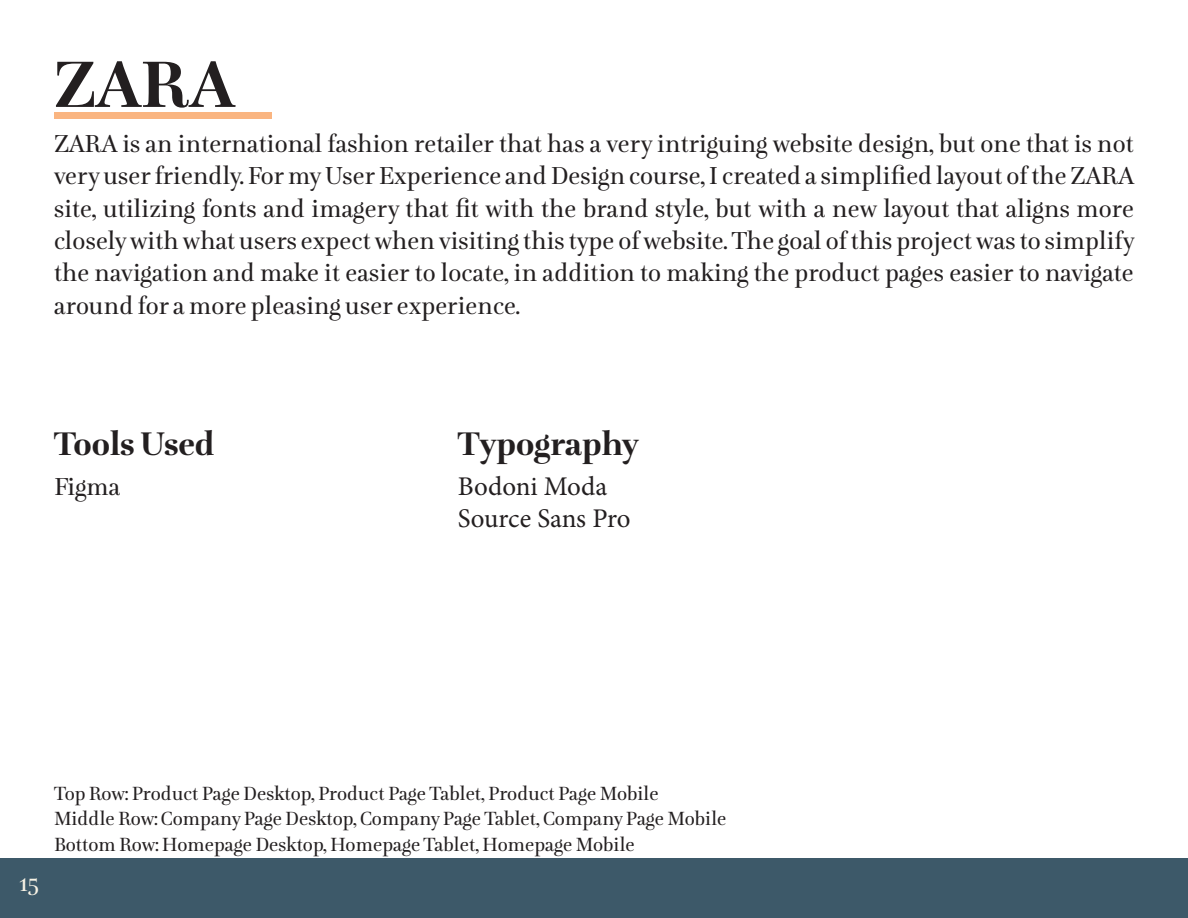
<style>
.page{position:relative;width:1188px;height:918px;background:#fff}
.page>*{position:absolute;margin:0;border:0;box-sizing:border-box;transform-origin:0 0}
.t1{font:700 72px "Lavigne Display";color:#231f20}
.t2{font:700 36px "Lavigne Display";color:#231f20}
.t3{font:27px/32.4px "Lavigne Display";color:#231f20;text-align:justify}
.t4{font:27px "Minion Pro";color:#231f20}
.t5{font:27px "Lavigne Display";color:#f8f3e5}
.t6{font:21px "Lavigne Display";color:#231f20}
</style>
<div class="page">
<div style="left:54px;top:112px;width:217px;height:7px;background:#fab581"></div>
<div style="left:0;top:859px;width:1188px;height:59px;background:#3d5969"></div>
<p class="t1" style="left:54px;top:45px;width:182px">ZARA</p>
<p class="t3" style="left:54px;top:128px;width:1082px">ZARA is an international fashion retailer that has a very intriguing website design, but one that is not very user friendly. For my User Experience and Design course, I created a simplified layout of the ZARA site, utilizing fonts and imagery that fit with the brand style, but with a new layout that aligns more closely with what users expect when visiting this type of website. The goal of this project was to simplify the navigation and make it easier to locate, in addition to making the product pages easier to navigate around for a more pleasing user experience.</p>
<p class="t2" style="left:54px;top:424px;width:162px">Tools Used</p>
<p class="t3" style="left:54px;top:471px;width:68px">Figma</p>
<p class="t2" style="left:458px;top:424px;width:182px">Typography</p>
<p class="t4" style="left:458px;top:468px;width:151px">Bodoni Moda</p>
<p class="t4" style="left:458px;top:501px;width:175px">Source Sans Pro</p>
<p class="t5" style="left:19px;top:868px;width:21px">15</p>
<p class="t6" style="left:54px;top:782px;width:606px">Top Row: Product Page Desktop, Product Page Tablet, Product Page Mobile</p>
<p class="t6" style="left:54px;top:808px;width:674px">Middle Row: Company Page Desktop, Company Page Tablet, Company Page Mobile</p>
<p class="t6" style="left:54px;top:833px;width:582px">Bottom Row: Homepage Desktop, Homepage Tablet, Homepage Mobile</p>
</div>
